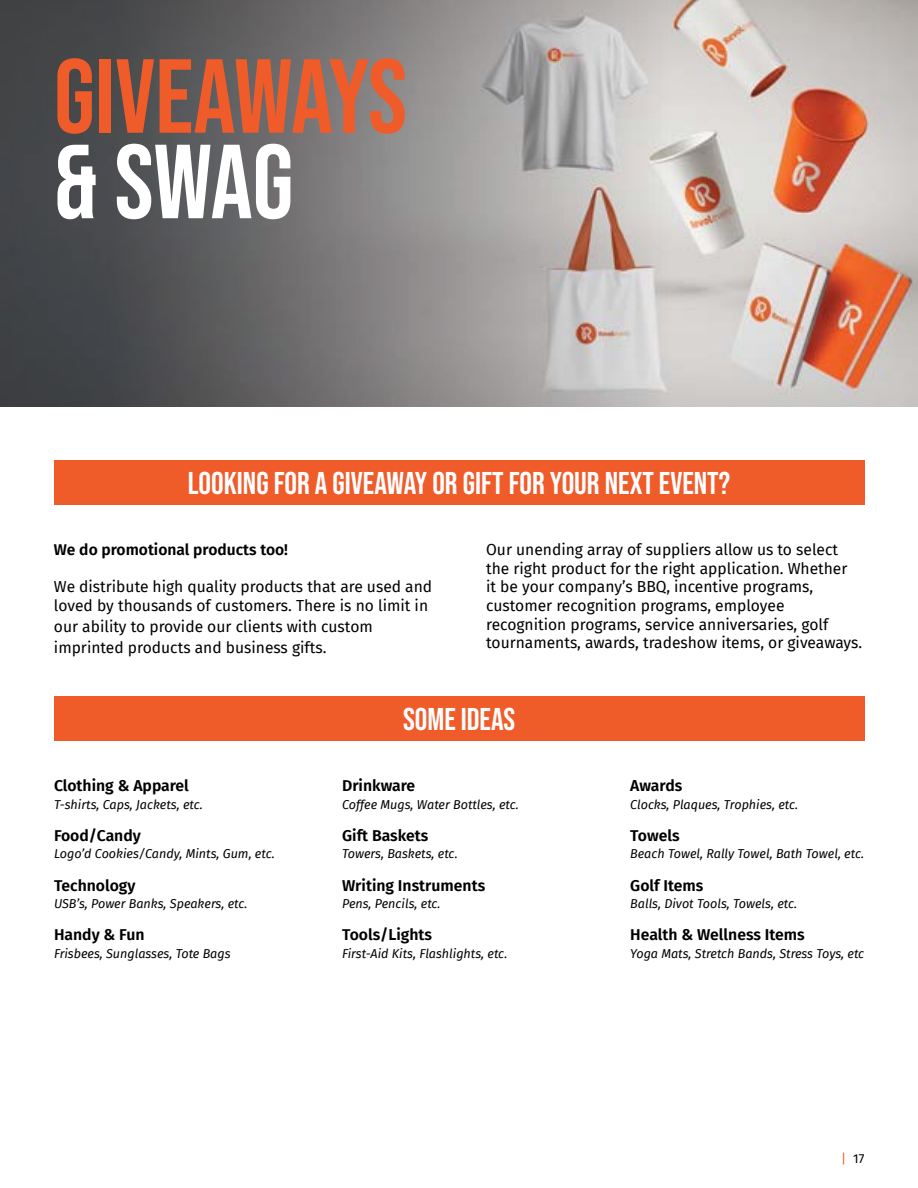
<style>
.page{position:relative;width:918px;height:1188px;background:#fff}
.page>*{position:absolute;margin:0;border:0;box-sizing:border-box;transform-origin:0 0}
.t1{font:105px "Bebas Neue";letter-spacing:-.005em;color:#f05b2a}
.t2{font:105px "Bebas Neue";color:#fff}
.t3{font:31.5px "Bebas Neue";color:#fff}
.t4{font:600 15.75px "Fira Sans";color:#000}
.t5{font:15.6px/18.8px "Fira Sans";color:#000}
.t6{font:600 15.6px "Fira Sans";color:#000}
.t7{font:12.75px "Fira Sans";color:#000}
.t8{font:italic 12.6px "Fira Sans";color:#000}
.s1{color:#f05b2a}
</style>
<div class="page">
<img style="left:831px;top:0;width:87px;height:406px">
<svg style="left:0;top:0;width:831px;height:406px;background:#8f8988"></svg>
<div style="left:54px;top:460px;width:810px;height:44px;background:#f05b2a"></div>
<div style="left:54px;top:696px;width:810px;height:45px;background:#f05b2a"></div>
<h1 class="t1" style="left:54px;top:37px;width:355px">GIVEAWAYS</h1>
<h1 class="t2" style="left:54px;top:122px;width:241px">&amp; SWAG</h1>
<h2 class="t3" style="left:188px;top:465px;width:544px">LOOKING FOR A GIVEAWAY OR GIFT FOR YOUR NEXT EVENT?</h2>
<p class="t6" style="left:54px;top:537px;width:236px">We do promotional products too!</p>
<p class="t5" style="left:54px;top:577px;width:380px">We distribute high quality products that are used and loved by thousands of customers. There is no limit in</p>
<p class="t5" style="left:54px;top:616px;width:320px;line-height:20.9px">our ability to provide our clients with custom imprinted products and business gifts.</p>
<p class="t5" style="left:486px;top:540px;width:378px">Our unending array of suppliers allow us to select the right product for the right application. Whether<br>it be your company’s BBQ, incentive programs, customer recognition programs, employee recognition programs, service anniversaries, golf tournaments, awards, tradeshow items, or giveaways.</p>
<p class="t4" style="left:54px;top:773px;width:136px">Clothing &amp; Apparel</p>
<p class="t8" style="left:54px;top:795px;width:150px">T-shirts, Caps, Jackets, etc.</p>
<p class="t4" style="left:54px;top:823px;width:88px">Food/Candy</p>
<p class="t8" style="left:54px;top:844px;width:222px">Logo’d Cookies/Candy, Mints, Gum, etc.</p>
<p class="t4" style="left:54px;top:872px;width:83px">Technology</p>
<p class="t8" style="left:54px;top:894px;width:195px">USB’s, Power Banks, Speakers, etc.</p>
<p class="t4" style="left:54px;top:922px;width:92px">Handy &amp; Fun</p>
<p class="t8" style="left:54px;top:944px;width:178px">Frisbees, Sunglasses, Tote Bags</p>
<h2 class="t3" style="left:403px;top:702px;width:114px">SOME IDEAS</h2>
<p class="t4" style="left:342px;top:773px;width:75px">Drinkware</p>
<p class="t8" style="left:342px;top:795px;width:178px">Coffee Mugs, Water Bottles, etc.</p>
<p class="t4" style="left:342px;top:823px;width:88px">Gift Baskets</p>
<p class="t8" style="left:342px;top:844px;width:117px">Towers, Baskets, etc.</p>
<p class="t4" style="left:342px;top:872px;width:145px">Writing Instruments</p>
<p class="t8" style="left:342px;top:894px;width:100px">Pens, Pencils, etc.</p>
<p class="t4" style="left:342px;top:922px;width:92px">Tools/Lights</p>
<p class="t8" style="left:342px;top:944px;width:167px">First-Aid Kits, Flashlights, etc.</p>
<p class="t4" style="left:630px;top:773px;width:54px">Awards</p>
<p class="t8" style="left:630px;top:795px;width:169px">Clocks, Plaques, Trophies, etc.</p>
<p class="t4" style="left:630px;top:823px;width:51px">Towels</p>
<p class="t8" style="left:630px;top:844px;width:235px">Beach Towel, Rally Towel, Bath Towel, etc.</p>
<p class="t4" style="left:630px;top:872px;width:75px">Golf Items</p>
<p class="t8" style="left:630px;top:894px;width:168px">Balls, Divot Tools, Towels, etc.</p>
<p class="t4" style="left:630px;top:922px;width:176px">Health &amp; Wellness Items</p>
<p class="t8" style="left:630px;top:944px;width:235px">Yoga Mats, Stretch Bands, Stress Toys, etc</p>
<p class="t7" style="left:841px;top:1149px;width:25px"><span class="s1">|</span> 17</p>
</div>
